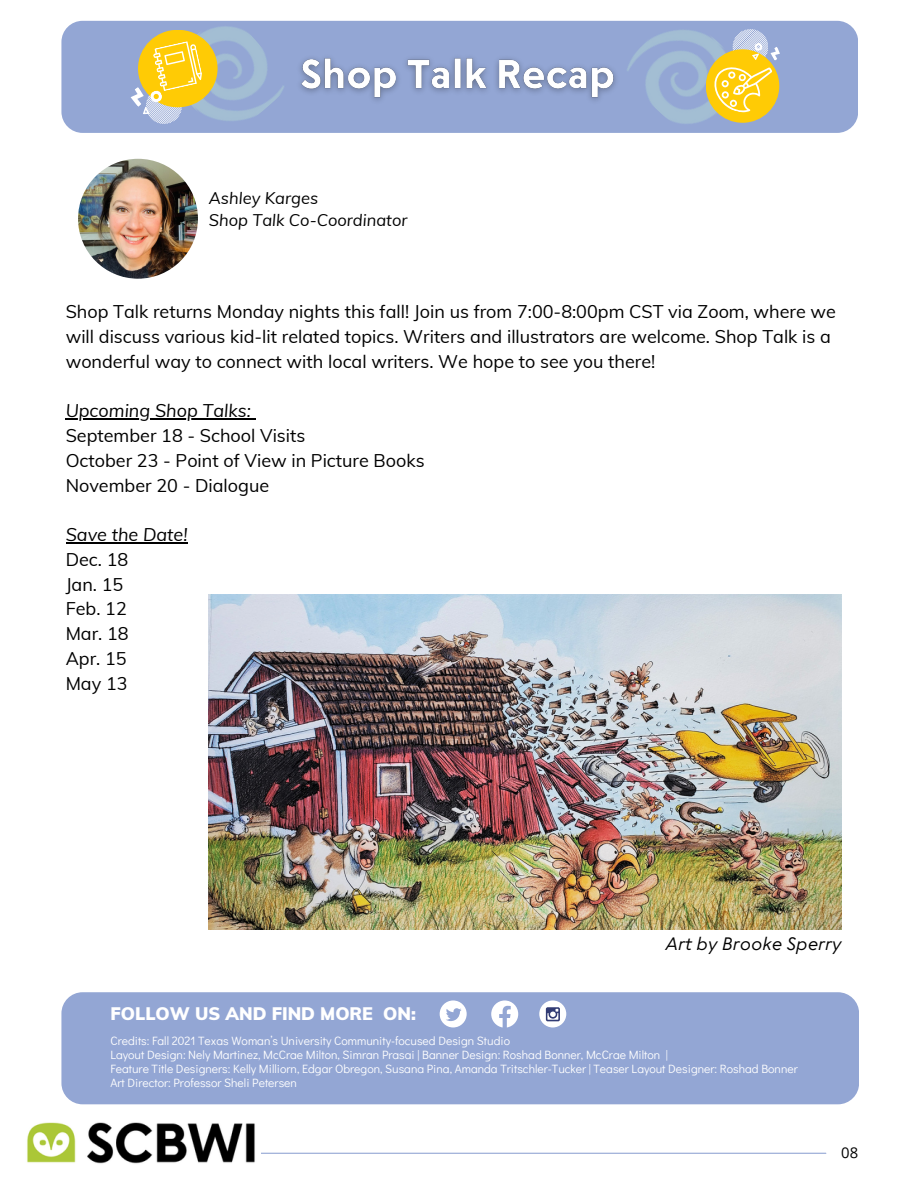
<style>
.page{position:relative;width:918px;height:1188px;background:#fff}
.page>*{position:absolute;margin:0;border:0;box-sizing:border-box;transform-origin:0 0}
.t1{font:18px/24.8px "Muli";color:#000}
.t2{font:italic 18px "Muli";color:#000}
.t3{font:italic 18px "SCBWI Escalator Text";color:#000}
.t4{font:900 17.7px "Muli";color:#fff}
.t5{font:italic 16.5px "Muli";color:#000}
.t6{font:14.85px "Open Sans";color:#000}
.t7{font:12px "Didact Gothic";color:#fff}
</style>
<div class="page">
<div style="left:61px;top:21px;width:797px;height:112px;background:#93a6d4;border-radius:21px"></div>
<img style="left:617px;top:20px;width:136px;height:104px">
<img style="left:158px;top:20px;width:136px;height:101px">
<div style="left:138px;top:30px;width:80px;height:77px;background:#ffcb05;border-radius:50%"></div>
<div style="left:706px;top:49px;width:73px;height:74px;background:#ffcb05;border-radius:50%"></div>
<svg style="left:706px;top:29px;width:74px;height:88px"></svg>
<svg style="left:131px;top:41px;width:72px;height:83px"></svg>
<hr style="left:159px;top:1153px;width:667px;height:1px;background:#93a6d4">
<div style="left:61px;top:992px;width:798px;height:112px;background:#93a6d4;border-radius:21px"></div>
<svg style="left:440px;top:1000px;width:27px;height:27px"></svg>
<svg style="left:491px;top:1000px;width:27px;height:27px"></svg>
<div style="left:539px;top:1000px;width:27px;height:27px;background:#fff;border-radius:50%"></div>
<svg style="left:546px;top:1007px;width:14px;height:14px"></svg>
<img style="left:78px;top:159px;width:120px;height:120px;border-radius:50%">
<img style="left:27px;top:1122px;width:234px;height:42px">
<img style="left:209px;top:594px;width:632px;height:335px">
<hr style="left:66px;top:419px;width:185px;height:1px;background:#000">
<hr style="left:66px;top:542px;width:122px;height:1px;background:#000">
<img style="left:290px;top:39px;width:336px;height:72px">
<p class="t5" style="left:209px;top:187px;width:111px">Ashley Karges</p>
<p class="t5" style="left:209px;top:210px;width:200px">Shop Talk Co-Coordinator</p>
<p class="t1" style="left:66px;top:299px;width:772px">Shop Talk returns Monday nights this fall! Join us from 7:00-8:00pm CST via Zoom, where we will discuss various kid-lit related topics. Writers and illustrators are welcome. Shop Talk is a wonderful way to connect with local writers. We hope to see you there!</p>
<p class="t2" style="left:66px;top:399px;width:187px">Upcoming Shop Talks:</p>
<p class="t1" style="left:66px;top:423px;width:241px">September 18 - School Visits</p>
<p class="t1" style="left:66px;top:448px;width:360px">October 23 - Point of View in Picture Books</p>
<p class="t1" style="left:66px;top:473px;width:205px">November 20 - Dialogue</p>
<p class="t2" style="left:66px;top:523px;width:123px">Save the Date!</p>
<p class="t1" style="left:66px;top:547px;width:64px">Dec. 18</p>
<p class="t1" style="left:66px;top:572px;width:59px">Jan. 15</p>
<p class="t1" style="left:66px;top:596px;width:63px">Feb. 12</p>
<p class="t1" style="left:66px;top:621px;width:65px">Mar. 18</p>
<p class="t1" style="left:66px;top:646px;width:62px">Apr. 15</p>
<p class="t1" style="left:66px;top:671px;width:63px">May 13</p>
<p class="t4" style="left:110px;top:1003px;width:307px">FOLLOW US AND FIND MORE ON:</p>
<p class="t3" style="left:666px;top:932px;width:177px">Art by Brooke Sperry</p>
<p class="t7" style="left:110px;top:1033px;width:401px">Credits: Fall 2021 Texas Woman’s University Community-focused Design Studio</p>
<p class="t7" style="left:110px;top:1047px;width:559px">Layout Design: Nely Martinez, McCrae Milton, Simran Prasai | Banner Design: Roshad Bonner, McCrae Milton |</p>
<p class="t7" style="left:110px;top:1061px;width:689px">Feature Title Designers: Kelly Milliorn, Edgar Obregon, Susana Pina, Amanda Tritschler-Tucker | Teaser Layout Designer: Roshad Bonner</p>
<p class="t7" style="left:110px;top:1075px;width:188px">Art Director: Professor Sheli Petersen</p>
<p class="t6" style="left:841px;top:1142px;width:18px">08</p>
</div>
